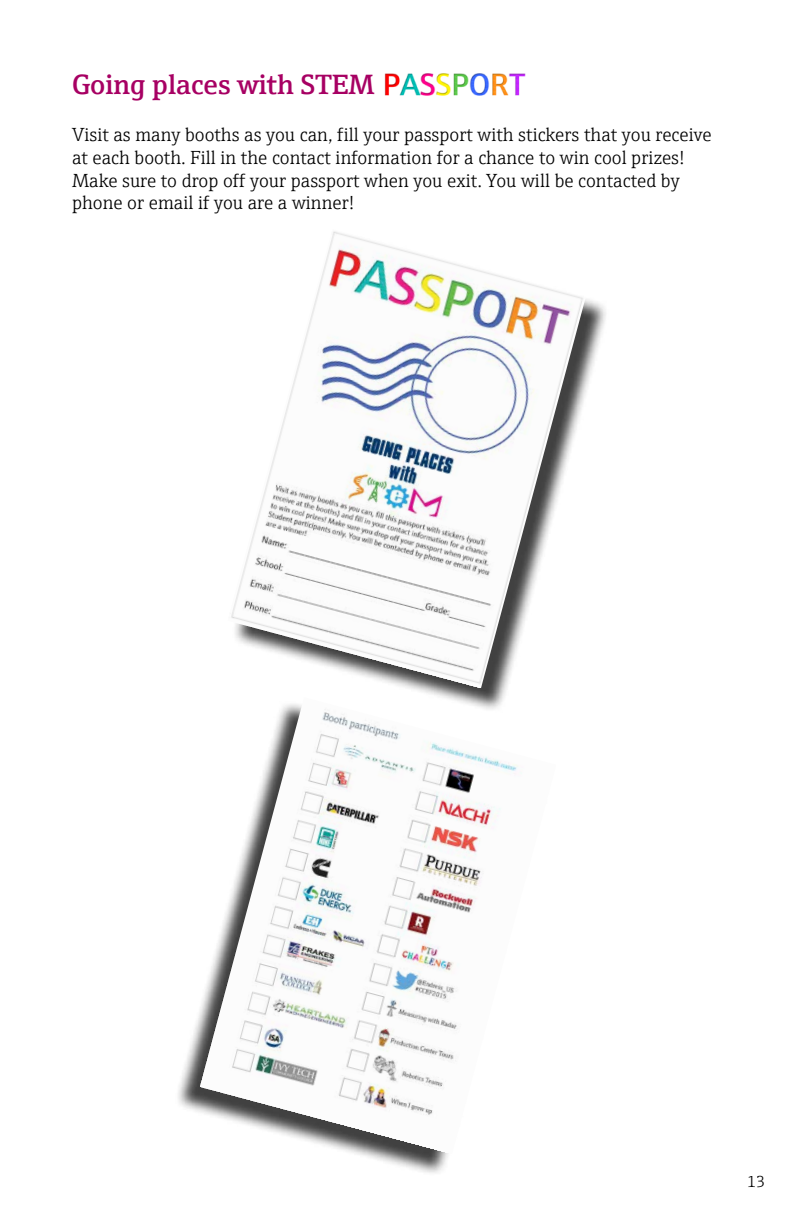
<style>
.page{position:relative;width:792px;height:1224px;background:#fff}
.page>*{position:absolute;margin:0;border:0;box-sizing:border-box;transform-origin:0 0}
.t1{font:600 28px "E+H Serif";color:#a70063}
.t2{font:300 19px/22.6px "E+H Serif";color:#000}
.t3{font:300 16px "E+H Serif";color:#000}
</style>
<div class="page">
<div style="left:232px;top:234px;width:378px;height:478px;background:#000;opacity:.75"></div>
<img style="left:231px;top:231px;width:355px;height:458px">
<div style="left:175px;top:700px;width:376px;height:477px;background:#000;opacity:.75"></div>
<img style="left:200px;top:697px;width:356px;height:458px">
<img style="left:384px;top:73px;width:142px;height:23px">
<h1 class="t1" style="left:72px;top:63px;width:304px">Going places with STEM</h1>
<p class="t2" style="left:72px;top:122px;width:641px">Visit as many booths as you can, fill your passport with stickers that you receive at each booth. Fill in the contact information for a chance to win cool prizes!<br>Make sure to drop off your passport when you exit. You will be contacted by phone or email if you are a winner!</p>
<p class="t3" style="left:747px;top:1170px;width:20px">13</p>
</div>
